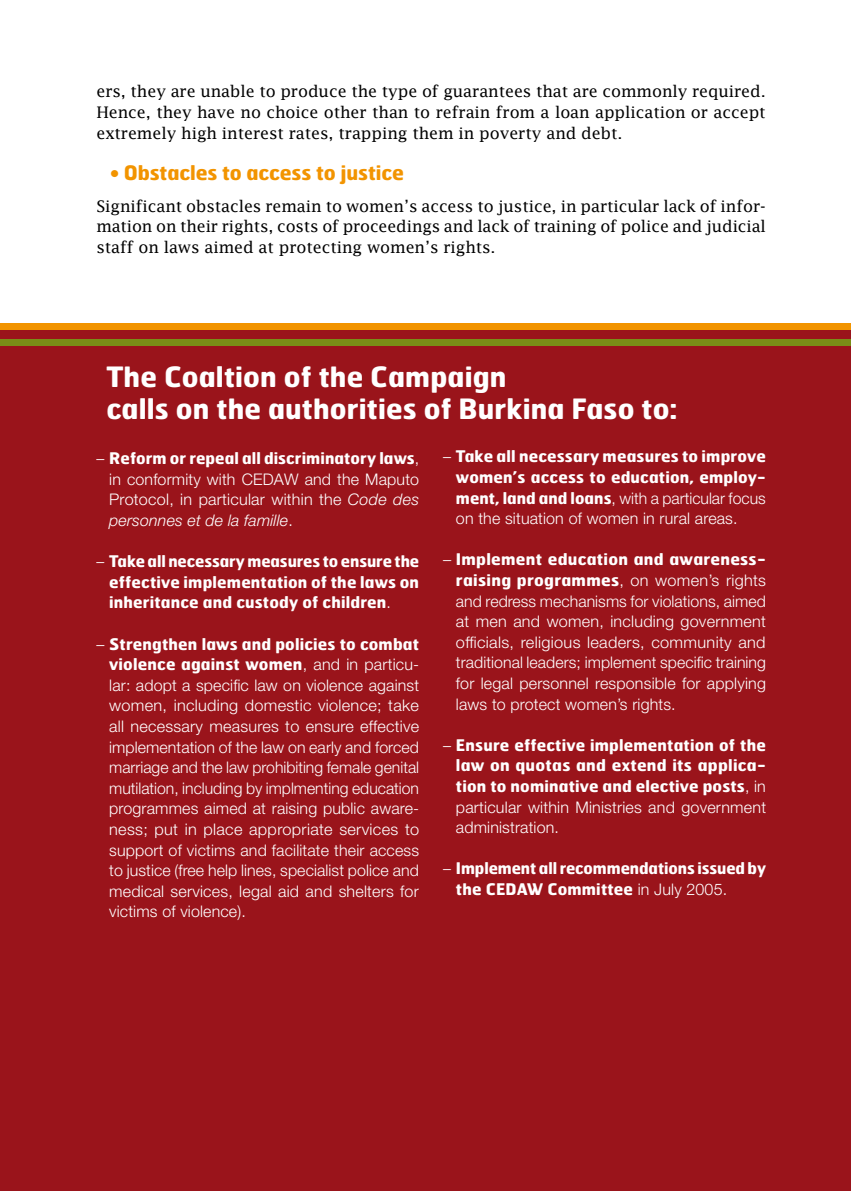
<style>
.page{position:relative;width:851px;height:1191px;background:#fff}
.page>*{position:absolute;margin:0;border:0;box-sizing:border-box;transform-origin:0 0}
.t1{font:700 28px/32.4px "Hermes";letter-spacing:.005em;color:#fff}
.t2{font:700 20px "Hermes";letter-spacing:-.005em;color:#f29400}
.t3{font:300 16px/20.6px "Helvetica Neue LT Std";letter-spacing:.01em;color:#fff;text-align:justify}
.t4{font:700 16px/20.6px "Hermes";letter-spacing:.01em;color:#fff;text-align:right}
.t5{font:16px/20.6px "Lucida Fax";letter-spacing:-.005em;color:#000;text-align:justify}
.s1{font-family:"Helvetica Neue LT Std";font-weight:300}
.s2{font-style:italic}
.s3{font-family:"Hermes";font-weight:700}
</style>
<div class="page">
<div style="left:0;top:343px;width:850px;height:848px;background:#9a141b"></div>
<div style="left:0;top:323px;width:850px;height:13px;background:#f29400"></div>
<div style="left:0;top:330px;width:850px;height:13px;background:#9a141b"></div>
<div style="left:0;top:339px;width:850px;height:7px;background:#7a8d17"></div>
<p class="t5" style="left:96px;top:81px;width:670px">ers, they are unable to produce the type of guarantees that are commonly required.<br>Hence, they have no choice other than to refrain from a loan application or accept extremely high interest rates, trapping them in poverty and debt.</p>
<p class="t2" style="left:110px;top:159px;width:295px">• Obstacles to access to justice</p>
<p class="t5" style="left:96px;top:196px;width:670px">Significant obstacles remain to women’s access to justice, in particular lack of infor&shy;mation on their rights, costs of proceedings and lack of training of police and judicial staff on laws aimed at protecting women’s rights.</p>
<h1 class="t1" style="left:106px;top:359px;width:572px">The Coaltion of the Campaign<br>calls on the authorities of Burkina Faso to:</h1>
<p class="t4" style="left:96px;top:447px;width:324px"><span class="s1">–</span> Reform or repeal all discriminatory laws<span class="s1">,</span></p>
<p class="t3" style="left:109px;top:468px;width:311px">in conformity with CEDAW and the Maputo Protocol, in particular within the <span class="s2">Code des personnes et de la famille</span>.</p>
<p class="t4" style="left:109px;top:550px;width:311px;text-align:justify;text-indent:-13px"><span class="s1">–</span> Take all necessary measures to ensure the effective implementation of the laws on inheritance and custody of children<span class="s1">.</span></p>
<p class="t4" style="left:96px;top:633px;width:324px"><span class="s1">–</span> Strengthen laws and policies to combat violence against women<span class="s1">, and in particu-</span></p>
<p class="t3" style="left:109px;top:674px;width:311px">lar: adopt a specific law on violence against women, including domestic violence; take all necessary measures to ensure effective implementation of the law on early and forced marriage and the law prohibiting female genital mutilation, including by implmenting education programmes aimed at raising public aware&shy;ness; put in place appropriate services to support of victims and facilitate their access to justice (free help lines, specialist police and medical services, legal aid and shelters for victims of violence).</p>
<p class="t4" style="left:443px;top:445px;width:324px"><span class="s1">–</span> Take all necessary measures to improve women’s access to education, employ-</p>
<p class="t3" style="left:456px;top:487px;width:311px"><span class="s3">ment, land and loans</span>, with a particular focus on the situation of women in rural areas.</p>
<p class="t4" style="left:443px;top:548px;width:324px"><span class="s1">–</span> Implement education and awareness&shy;raising programmes<span class="s1">, on women’s rights</span></p>
<p class="t3" style="left:456px;top:590px;width:311px">and redress mechanisms for violations, aimed at men and women, including government officials, religious leaders, community and traditional leaders; implement specific training for legal personnel responsible for applying laws to protect women’s rights.</p>
<p class="t4" style="left:456px;top:734px;width:311px;text-align:justify;text-indent:-13px"><span class="s1">–</span> Ensure effective implementation of the law on quotas and extend its applica&shy;tion to nominative and elective posts<span class="s1">, in</span></p>
<p class="t3" style="left:456px;top:796px;width:311px">particular within Ministries and government administration.</p>
<p class="t4" style="left:456px;top:857px;width:311px;text-align:left;text-indent:-13px"><span class="s1">–</span> Implement all recommendations issued by the CED</p>
<p class="t4" style="left:517px;top:878px;width:212px">AW Committee <span class="s1">in July 2005.</span></p>
</div>
